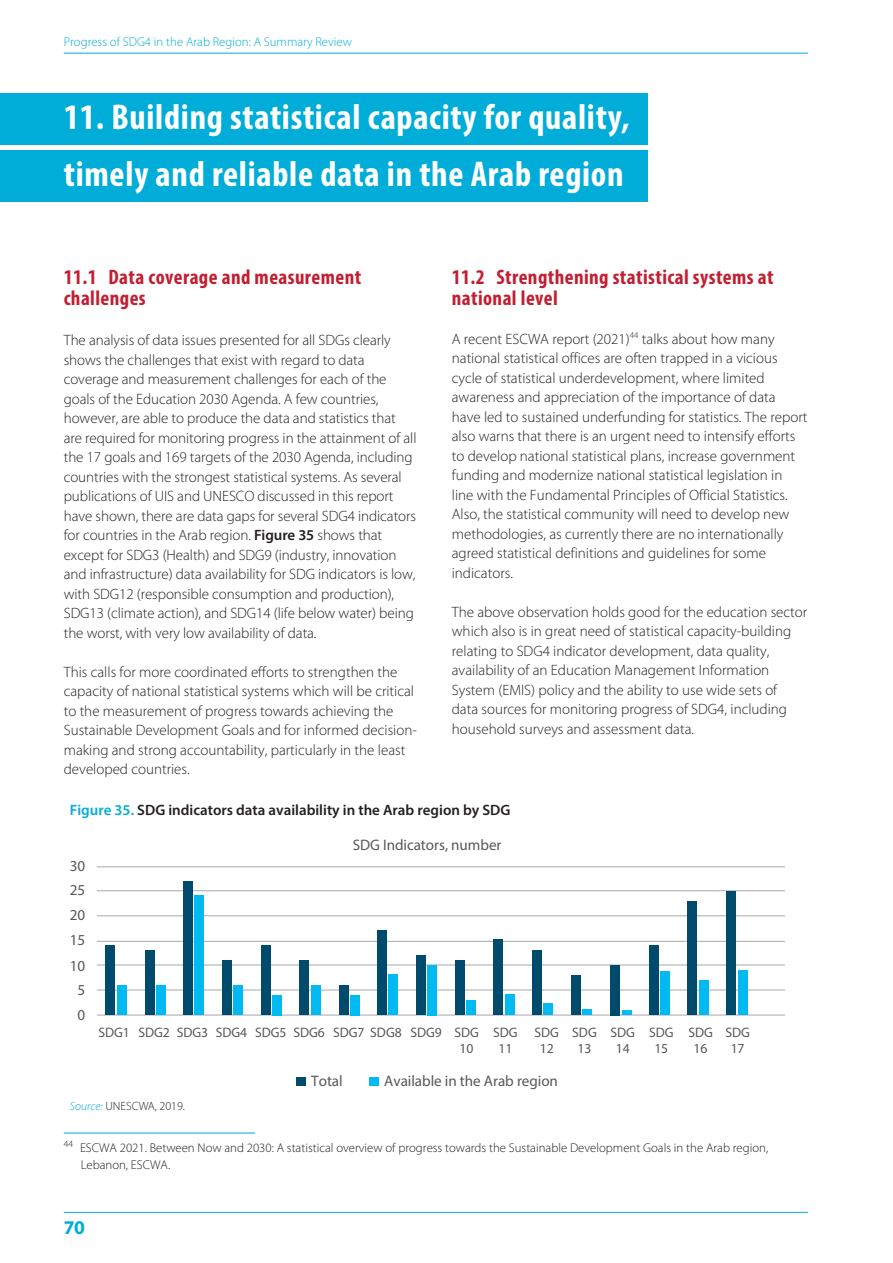
<style>
.page{position:relative;width:893px;height:1263px;background:#fff}
.page>*{position:absolute;margin:0;border:0;box-sizing:border-box;transform-origin:0 0}
.tamhid_-_now__EN{font:700 condensed 36px "Myriad Pro";letter-spacing:.02em;color:#fff}
._1_1{font:700 condensed 21px/21px "Myriad Pro";letter-spacing:.02em;color:#c21f32}
.Folio_Left{font:700 19.5px "Myriad Pro";color:#00add9}
.t1{font:15.3px/24.8px "Myriad Pro";letter-spacing:-.005em;color:#57585a;text-align:center}
.Inside_Text__EN{font:300 15px/19.5px "Myriad Pro";color:#231f20}
.t2{font:600 15px "Myriad Pro";color:#231f20}
.t3{font:13.8px/16.5px "Myriad Pro";letter-spacing:-.005em;color:#57585a;text-align:center}
.Footnote_-_now__EN{font:300 12.75px/16.5px "Myriad Pro";color:#231f20}
.t4{font:300 12.75px "Myriad Pro";color:#00add9}
.source{font:300 12px "Myriad Pro";color:#231f20}
.s1{font-weight:600}
.s2{color:#00add9}
.s3{font-style:italic;color:#00add9}
</style>
<div class="page">
<hr style="left:64px;top:53px;width:744px;height:1px;background:#00add9">
<hr style="left:64px;top:1212px;width:744px;height:1px;background:#00add9">
<div style="left:0;top:94px;width:647px;height:51px;background:#00add9"></div>
<div style="left:0;top:151px;width:647px;height:51px;background:#00add9"></div>
<hr style="left:97px;top:890px;width:688px;height:1px;background:#a8a9ad">
<hr style="left:97px;top:915px;width:688px;height:1px;background:#a8a9ad">
<hr style="left:97px;top:941px;width:688px;height:1px;background:#a8a9ad">
<hr style="left:97px;top:965px;width:688px;height:1px;background:#a8a9ad">
<hr style="left:97px;top:990px;width:688px;height:1px;background:#a8a9ad">
<hr style="left:97px;top:1015px;width:688px;height:1px;background:#a8a9ad">
<hr style="left:97px;top:866px;width:688px;height:1px;background:#a8a9ad">
<div style="left:106px;top:945px;width:9px;height:70px;background:#004b6c"></div>
<div style="left:117px;top:985px;width:10px;height:30px;background:#00baf1"></div>
<div style="left:145px;top:950px;width:10px;height:65px;background:#004b6c"></div>
<div style="left:156px;top:985px;width:10px;height:30px;background:#00baf1"></div>
<div style="left:183px;top:881px;width:10px;height:134px;background:#004b6c"></div>
<div style="left:194px;top:895px;width:10px;height:120px;background:#00baf1"></div>
<div style="left:222px;top:961px;width:10px;height:54px;background:#004b6c"></div>
<div style="left:234px;top:985px;width:9px;height:30px;background:#00baf1"></div>
<div style="left:261px;top:945px;width:10px;height:70px;background:#004b6c"></div>
<div style="left:272px;top:995px;width:10px;height:20px;background:#00baf1"></div>
<div style="left:299px;top:961px;width:10px;height:54px;background:#004b6c"></div>
<div style="left:311px;top:985px;width:9px;height:30px;background:#00baf1"></div>
<div style="left:339px;top:985px;width:10px;height:30px;background:#004b6c"></div>
<div style="left:350px;top:995px;width:10px;height:20px;background:#00baf1"></div>
<div style="left:377px;top:930px;width:10px;height:85px;background:#004b6c"></div>
<div style="left:388px;top:975px;width:10px;height:40px;background:#00baf1"></div>
<div style="left:416px;top:955px;width:10px;height:60px;background:#004b6c"></div>
<div style="left:427px;top:965px;width:10px;height:50px;background:#00baf1"></div>
<div style="left:455px;top:961px;width:9px;height:54px;background:#004b6c"></div>
<div style="left:466px;top:1000px;width:10px;height:15px;background:#00baf1"></div>
<div style="left:493px;top:940px;width:10px;height:75px;background:#004b6c"></div>
<div style="left:505px;top:995px;width:10px;height:20px;background:#00baf1"></div>
<div style="left:532px;top:950px;width:10px;height:65px;background:#004b6c"></div>
<div style="left:543px;top:1004px;width:10px;height:11px;background:#00baf1"></div>
<div style="left:571px;top:976px;width:10px;height:39px;background:#004b6c"></div>
<div style="left:582px;top:1009px;width:10px;height:6px;background:#00baf1"></div>
<div style="left:610px;top:965px;width:10px;height:50px;background:#004b6c"></div>
<svg style="left:622px;top:1010px;width:9px;height:4px"></svg>
<div style="left:649px;top:945px;width:10px;height:70px;background:#004b6c"></div>
<div style="left:660px;top:971px;width:10px;height:44px;background:#00baf1"></div>
<div style="left:688px;top:901px;width:9px;height:114px;background:#004b6c"></div>
<div style="left:699px;top:980px;width:10px;height:35px;background:#00baf1"></div>
<div style="left:726px;top:891px;width:10px;height:124px;background:#004b6c"></div>
<div style="left:738px;top:970px;width:9px;height:45px;background:#00baf1"></div>
<div style="left:296px;top:1077px;width:10px;height:9px;background:#004b6c"></div>
<div style="left:369px;top:1077px;width:10px;height:9px;background:#00baf1"></div>
<hr style="left:64px;top:1133px;width:191px;height:1px;background:#00add9">
<p class="t4" style="left:64px;top:34px;width:290px">Progress of SDG4 in the Arab Region: A Summary Review</p>
<p class="tamhid_-_now__EN" style="left:64px;top:95px;width:567px">11. Building statistical capacity for quality,</p>
<p class="tamhid_-_now__EN" style="left:64px;top:152px;width:561px">timely and reliable data in the Arab region</p>
<p class="_1_1" style="left:64px;top:266px;width:299px">11.1 Data coverage and measurement challenges</p>
<p class="Inside_Text__EN" style="left:64px;top:330px;width:354px">The analysis of data issues presented for all SDGs clearly shows the challenges that exist with regard to data coverage and measurement challenges for each of the goals of the Education 2030 Agenda. A few countries, however, are able to produce the data and statistics that are required for monitoring progress in the attainment of all the 17 goals and 169 targets of the 2030 Agenda, including countries with the strongest statistical systems. As several publications of UIS and UNESCO discussed in this report have shown, there are data gaps for several SDG4 indicators for countries in the Arab region. <span class="s1">Figure 35</span> shows that except for SDG3 (Health) and SDG9 (industry, innovation and infrastructure) data availability for SDG indicators is low, with SDG12 (responsible consumption and production), SDG13 (climate action), and SDG14 (life below water) being the worst, with very low availability of data.</p>
<p class="Inside_Text__EN" style="left:64px;top:662px;width:355px">This calls for more coordinated efforts to strengthen the capacity of national statistical systems which will be critical to the measurement of progress towards achieving the Sustainable Development Goals and for informed decision&shy;making and strong accountability, particularly in the least developed countries.</p>
<p class="_1_1" style="left:452px;top:266px;width:323px">11.2 Strengthening statistical systems at national level</p>
<p class="Inside_Text__EN" style="left:452px;top:329px;width:357px">A recent ESCWA report (2021)<sup>44</sup> talks about how many national statistical offices are often trapped in a vicious cycle of statistical underdevelopment, where limited awareness and appreciation of the importance of data have led to sustained underfunding for statistics. The report also warns that there is an urgent need to intensify efforts to develop national statistical plans, increase government funding and modernize national statistical legislation in line with the Fundamental Principles of Official Statistics.<br>Also, the statistical community will need to develop new methodologies, as currently there are no internationally agreed statistical definitions and guidelines for some indicators.</p>
<p class="Inside_Text__EN" style="left:452px;top:602px;width:357px">The above observation holds good for the education sector which also is in great need of statistical capacity-building relating to SDG4 indicator development, data quality, availability of an Education Management Information System (EMIS) policy and the ability to use wide sets of data sources for monitoring progress of SDG4, including household surveys and assessment data.</p>
<p class="t2" style="left:70px;top:800px;width:442px"><span class="s2">Figure 35.</span> SDG indicators data availability in the Arab region by SDG</p>
<p class="t1" style="left:70px;top:854px;width:17px">30<br>25<br>20<br>15<br>10<br>5<br>0</p>
<p class="t1" style="left:353px;top:832px;width:150px">SDG Indicators, number</p>
<p class="t3" style="left:460px;top:1024px;width:21px;text-align:left;text-indent:-361px">SDG1 SDG2 SDG3 SDG4 SDG5 SDG6 SDG7 SDG8 SDG9 SDG<br>10</p>
<p class="t3" style="left:493px;top:1024px;width:26px">SDG<br>11</p>
<p class="t3" style="left:534px;top:1024px;width:26px">SDG<br>12</p>
<p class="t3" style="left:572px;top:1024px;width:26px">SDG<br>13</p>
<p class="t3" style="left:610px;top:1024px;width:26px">SDG<br>14</p>
<p class="t3" style="left:649px;top:1024px;width:26px">SDG<br>15</p>
<p class="t3" style="left:688px;top:1024px;width:26px">SDG<br>16</p>
<p class="t3" style="left:725px;top:1024px;width:26px">SDG<br>17</p>
<p class="t1" style="left:311px;top:1068px;width:33px">Total</p>
<p class="t1" style="left:384px;top:1068px;width:175px">Available in the Arab region</p>
<p class="source" style="left:70px;top:1098px;width:117px"><span class="s3">Source:</span> UNESCWA, 2019.</p>
<p class="Footnote_-_now__EN" style="left:81px;top:1140px;width:689px;text-indent:-17px"><sup>44</sup> ESCWA 2021. Between Now and 2030: A statistical overview of progress towards the Sustainable Development Goals in the Arab region,<br>Lebanon, ESCWA.</p>
<p class="Folio_Left" style="left:64px;top:1215px;width:23px">70</p>
</div>
